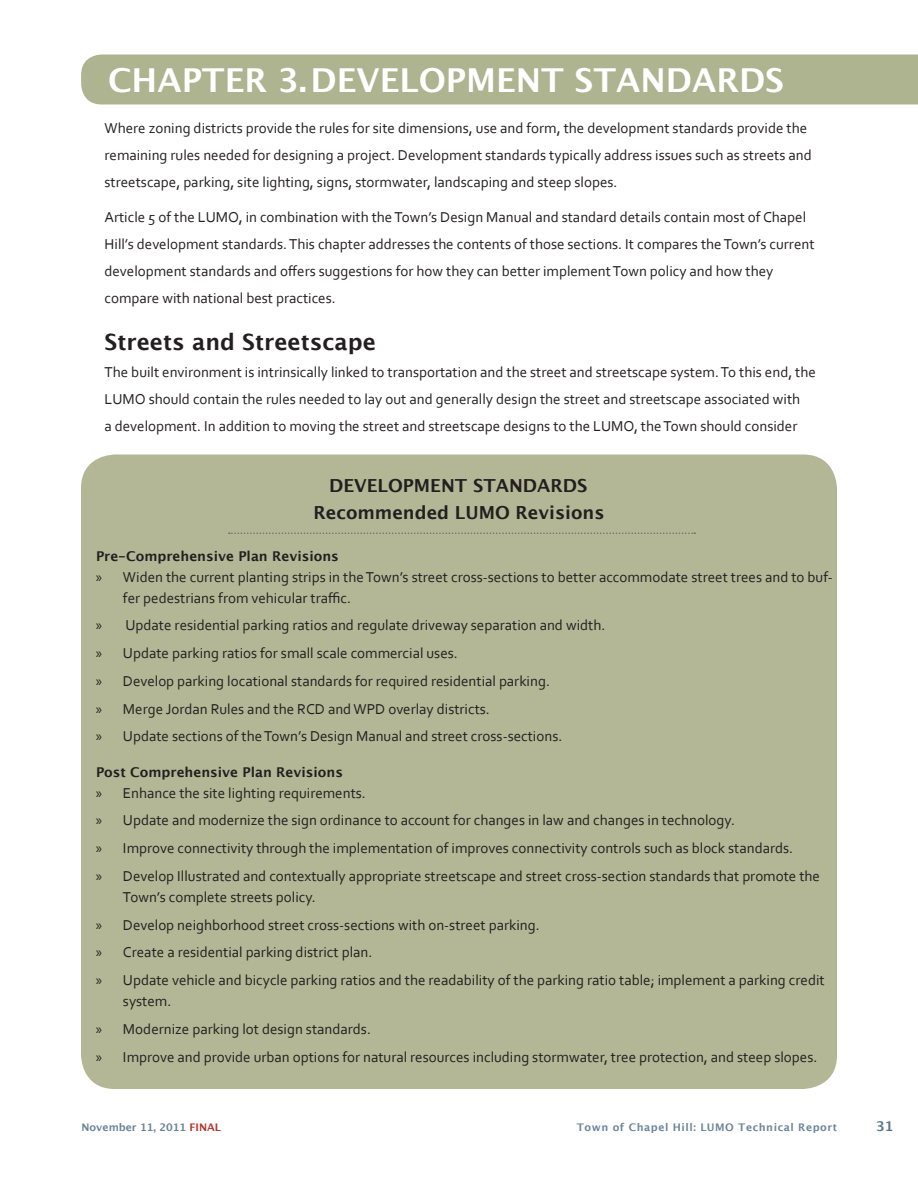
<style>
.page{position:relative;width:918px;height:1188px;background:#fff}
.page>*{position:absolute;margin:0;border:0;box-sizing:border-box;transform-origin:0 0}
.t1{font:700 33px "Lucida Grande";color:#fff}
.t2{font:700 22.5px "Lucida Grande";color:#231f20}
.t3{font:700 18px/27px "Lucida Grande";color:#231f20;text-align:center}
.t4{font:15px/27.8px "Corbel";color:#231f20}
.t5{font:700 13.5px "Lucida Grande";color:#231f20}
.t6{font:700 13.5px "Lucida Grande";color:#57768a}
.t7{font:700 10.5px "Lucida Grande";letter-spacing:.05em;color:#6a8498}
.t8{font:700 10.5px "Lucida Grande";color:#6a8498}
.s1{font-family:"Myriad Pro"}
.s2{color:#af362f}
</style>
<div class="page">
<div style="left:81px;top:55px;width:837px;height:49px;background:#aeb390"></div>
<div style="left:81px;top:454px;width:756px;height:635px;background:#b3b795;border-radius:34px"></div>
<svg style="left:229px;top:532px;width:466px;height:2px"></svg>
<h1 class="t1" style="left:108px;top:58px;width:47px">Chapter</h1>
<h1 class="t1" style="left:278px;top:58px;width:508px">3. DEVELOPMENT STANDARDS</h1>
<p class="t4" style="left:105px;top:114px;width:709px;line-height:27px">Where zoning districts provide the rules for site dimensions, use and form, the development standards provide the remaining rules needed for designing a project. Development standards typically address issues such as streets and streetscape, parking, site lighting, signs, stormwater, landscaping and steep slopes.</p>
<p class="t4" style="left:105px;top:203px;width:712px;line-height:27px">Article 5 of the LUMO, in combination with the Town’s Design Manual and standard details contain most of Chapel Hill’s development standards. This chapter addresses the contents of those sections. It compares the Town’s current development standards and offers suggestions for how they can better implement Town policy and how they compare with national best practices.</p>
<h2 class="t2" style="left:105px;top:327px;width:273px">Streets and Streetscape</h2>
<p class="t4" style="left:105px;top:358px;width:713px;line-height:27px">The built environment is intrinsically linked to transportation and the street and streetscape system. To this end, the<br>LUMO should contain the rules needed to lay out and generally design the street and streetscape associated with<br>a development. In addition to moving the street and streetscape designs to the LUMO, the Town should consider</p>
<p class="t3" style="left:313px;top:473px;width:293px">DEVELOPMENT STANDARDS<br>Recommended LUMO Revisions</p>
<p class="t5" style="left:96px;top:547px;width:244px">Pre-Comprehensive Plan Revisions</p>
<p class="t4" style="left:123px;top:566px;width:711px;line-height:21px;text-indent:-27px"><span class="s1">»</span> Widen the current planting strips in the Town’s street cross-sections to better accommodate street trees and to buf&shy;fer pedestrians from vehicular traffic.</p>
<p class="t4" style="left:96px;top:611px;width:511px"><span class="s1">»</span> Update residential parking ratios and regulate driveway separation and width. <span class="s1">»</span> Update parking ratios for small scale commercial uses.<br><span class="s1">»</span> Develop parking locational standards for required residential parking.<br><span class="s1">»</span> Merge Jordan Rules and the RCD and WPD overlay districts.<br><span class="s1">»</span> Update sections of the Town’s Design Manual and street cross-sections.</p>
<p class="t5" style="left:96px;top:763px;width:249px">Post Comprehensive Plan Revisions</p>
<p class="t4" style="left:96px;top:778px;width:726px"><span class="s1">»</span> Enhance the site lighting requirements.<br><span class="s1">»</span> Update and modernize the sign ordinance to account for changes in law and changes in technology.<br><span class="s1">»</span> Improve connectivity through the implementation of improves connectivity controls such as block standards.<br><span class="s1">»</span> Develop Illustrated and contextually appropriate streetscape and street cross-section standards that promote the</p>
<p class="t4" style="left:96px;top:883px;width:730px;text-indent:27px">Town’s complete streets policy.<br><span class="s1">»</span> Develop neighborhood street cross-sections with on-street parking.<br><span class="s1">»</span> Create a residential parking district plan.<br><span class="s1">»</span> Update vehicle and bicycle parking ratios and the readability of the parking ratio table; implement a parking credit</p>
<p class="t4" style="left:96px;top:987px;width:723px;text-indent:27px">system.<br><span class="s1">»</span> Modernize parking lot design standards.<br><span class="s1">»</span> Improve and provide urban options for natural resources including stormwater, tree protection, and steep slopes.</p>
<p class="t8" style="left:82px;top:1120px;width:141px">November 11, 2011 <span class="s2">FINAL</span></p>
<p class="t7" style="left:577px;top:1120px;width:262px">Town of Chapel Hill: LUMO Technical Report</p>
<p class="t6" style="left:876px;top:1117px;width:19px">31</p>
</div>
